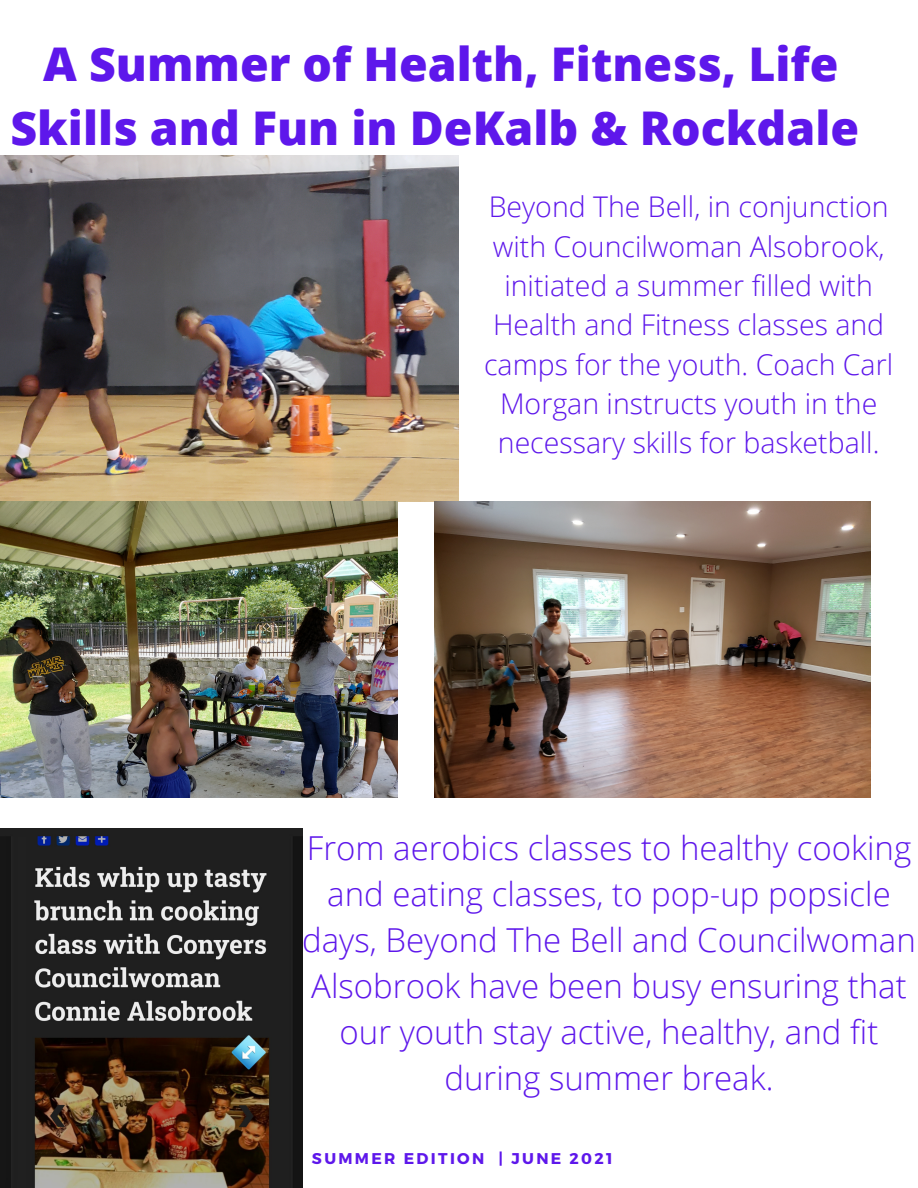
<style>
.page{position:relative;width:918px;height:1188px;background:#fff}
.page>*{position:absolute;margin:0;border:0;box-sizing:border-box;transform-origin:0 0}
.t1{font:800 46.5px/64.2px "Open Sans";color:#5e17eb;text-align:center}
.t2{font:300 33px/46.2px "Open Sans";color:#5e17eb;text-align:center}
.t3{font:300 28.5px/39.3px "Open Sans";color:#5e17eb;text-align:center}
.t4{font:700 15.6px "Montserrat";letter-spacing:.15em;color:#5e17eb}
</style>
<div class="page">
<img style="left:0;top:156px;width:459px;height:346px">
<img style="left:0;top:502px;width:397px;height:296px">
<img style="left:435px;top:502px;width:435px;height:296px">
<img style="left:0;top:828px;width:303px;height:360px">
<p class="t1" style="left:10px;top:31px;width:850px">A Summer of Health, Fitness, Life<br>Skills and Fun in DeKalb &amp; Rockdale</p>
<p class="t3" style="left:484px;top:187px;width:411px">Beyond The Bell, in conjunction with Councilwoman Alsobrook, initiated a summer filled with<br>Health and Fitness classes and camps for the youth. Coach Carl<br>Morgan instructs youth in the necessary skills for basketball.</p>
<p class="t2" style="left:302px;top:824px;width:615px">From aerobics classes to healthy cooking and eating classes, to pop-up popsicle days, Beyond The Bell and Councilwoman Alsobrook have been busy ensuring that our youth stay active, healthy, and fit during summer break.</p>
<p class="t4" style="left:312px;top:1149px;width:302px">SUMMER EDITION | JUNE 2021</p>
</div>
